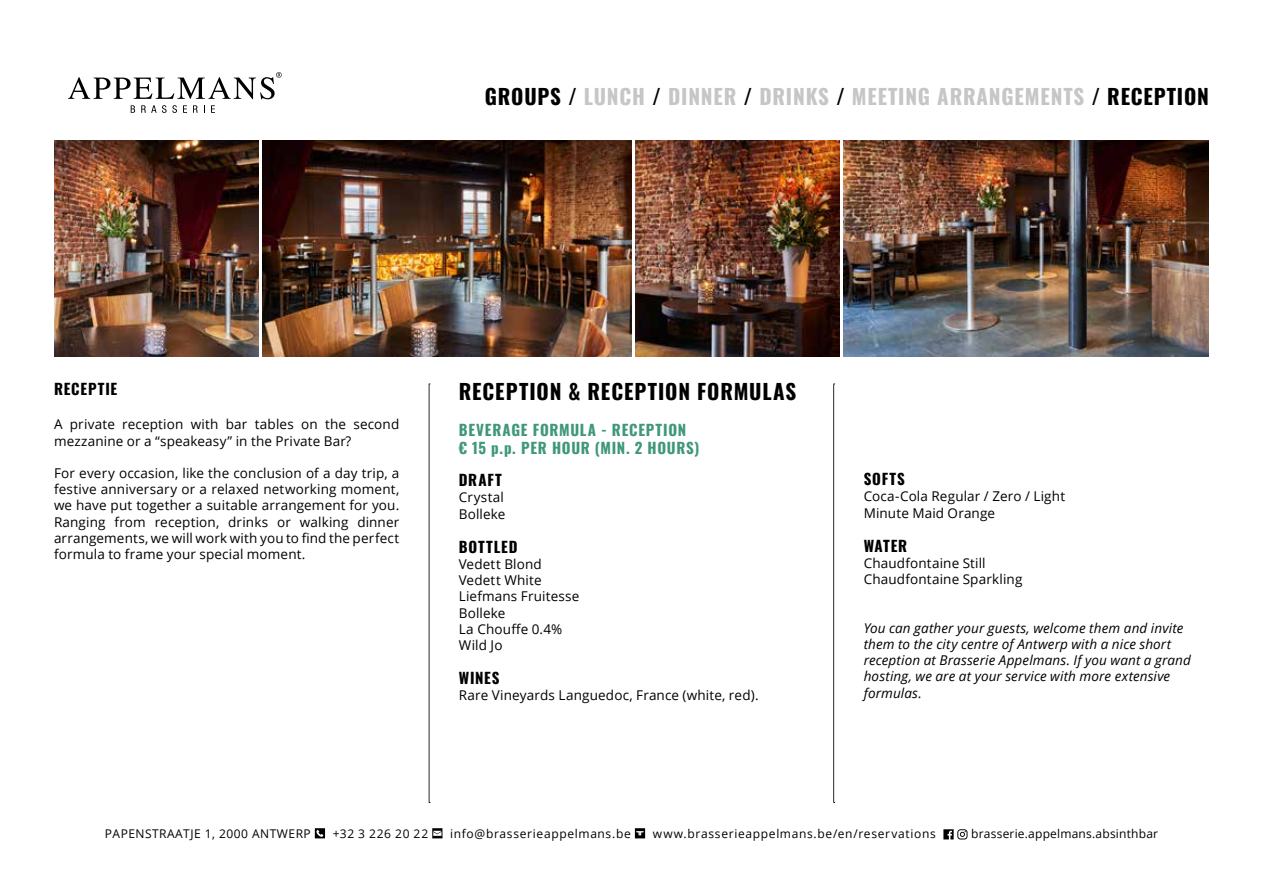
<style>
.page{position:relative;width:1263px;height:893px;background:#fff}
.page>*{position:absolute;margin:0;border:0;box-sizing:border-box;transform-origin:0 0}
.t1{font:700 21px "Oswald";letter-spacing:.04em;color:#c6c6c6}
.t2{font:700 21px "Oswald";letter-spacing:.04em;color:#000}
.t3{font:700 15px/18px "Oswald";letter-spacing:.05em;color:#40977b}
.t4{font:700 15px "Oswald";letter-spacing:.06em;color:#000}
.t5{font:13.5px/16.2px "Open Sans";letter-spacing:.01em;color:#000}
.t6{font:italic 13.5px/16.2px "Open Sans";letter-spacing:.01em;color:#000}
.t7{font:12px "Open Sans";letter-spacing:.05em;color:#000}
.t8{font:12px "Open Sans";letter-spacing:.015em;color:#000}
.s1{color:#000}
</style>
<div class="page">
<svg style="left:315px;top:828px;width:10px;height:10px"></svg>
<svg style="left:432px;top:828px;width:10px;height:10px"></svg>
<svg style="left:635px;top:828px;width:10px;height:10px"></svg>
<svg style="left:943px;top:829px;width:24px;height:10px"></svg>
<svg style="left:429px;top:384px;width:1px;height:419px"></svg>
<svg style="left:833px;top:384px;width:2px;height:419px"></svg>
<svg style="left:68px;top:72px;width:214px;height:27px"></svg>
<svg style="left:131px;top:105px;width:4px;height:8px"></svg>
<svg style="left:141px;top:105px;width:36px;height:8px"></svg>
<svg style="left:183px;top:105px;width:4px;height:8px"></svg>
<svg style="left:193px;top:105px;width:5px;height:8px"></svg>
<svg style="left:211px;top:105px;width:4px;height:8px"></svg>
<img style="left:54px;top:140px;width:204px;height:216px">
<img style="left:635px;top:140px;width:205px;height:216px">
<img style="left:262px;top:140px;width:369px;height:216px">
<img style="left:844px;top:140px;width:365px;height:216px">
<h1 class="t1" style="left:485px;top:85px;width:726px"><span class="s1">GROUPS /</span> LUNCH <span class="s1">/</span> DINNER <span class="s1">/</span> DRINKS <span class="s1">/</span> MEETING ARRANGEMENTS <span class="s1">/ RECEPTION</span></h1>
<p class="t4" style="left:54px;top:381px;width:65px">RECEPTIE</p>
<p class="t5" style="left:54px;top:416px;width:347px">A private reception with bar tables on the second mezzanine or a “speakeasy” in the Private Bar?</p>
<p class="t5" style="left:54px;top:465px;width:347px;text-align:justify">For every occasion, like the conclusion of a day trip, a festive anniversary or a relaxed networking moment, we have put together a suitable arrangement for you.<br>Ranging from reception, drinks or walking dinner arrangements, we will work with you to find the perfect formula to frame your special moment.</p>
<h1 class="t2" style="left:459px;top:380px;width:339px">RECEPTION &amp; RECEPTION FORMULAS</h1>
<p class="t3" style="left:459px;top:422px;width:242px">BEVERAGE FORMULA - RECEPTION<br>€ 15 p.p. PER HOUR (MIN. 2 HOURS)</p>
<p class="t4" style="left:459px;top:472px;width:45px">DRAFT</p>
<p class="t5" style="left:459px;top:489px;width:48px">Crystal<br>Bolleke</p>
<p class="t4" style="left:459px;top:539px;width:60px">BOTTLED</p>
<p class="t5" style="left:459px;top:556px;width:122px">Vedett Blond<br>Vedett White<br>Liefmans Fruitesse<br>Bolleke<br>La Chouffe 0.4%<br>Wild Jo</p>
<p class="t4" style="left:459px;top:670px;width:42px">WINES</p>
<p class="t5" style="left:459px;top:687px;width:301px">Rare Vineyards Languedoc, France (white, red).</p>
<p class="t4" style="left:864px;top:471px;width:43px">SOFTS</p>
<p class="t5" style="left:864px;top:488px;width:203px">Coca-Cola Regular / Zero / Light<br>Minute Maid Orange</p>
<p class="t4" style="left:864px;top:538px;width:45px">WATER</p>
<p class="t5" style="left:864px;top:555px;width:160px">Chaudfontaine Still<br>Chaudfontaine Sparkling</p>
<p class="t6" style="left:864px;top:619px;width:329px">You can gather your guests, welcome them and invite them to the city centre of Antwerp with a nice short reception at Brasserie Appelmans. If you want a grand hosting, we are at your service with more extensive formulas.</p>
<p class="t7" style="left:105px;top:826px;width:207px">PAPENSTRAATJE 1, 2000 ANTWERP</p>
<p class="t7" style="left:333px;top:826px;width:97px">+32 3 226 20 22</p>
<p class="t7" style="left:450px;top:826px;width:182px">info@brasserieappelmans.be</p>
<p class="t7" style="left:653px;top:826px;width:284px">www.brasserieappelmans.be/en/reservations</p>
<p class="t8" style="left:971px;top:826px;width:188px">brasserie.appelmans.absinthbar</p>
</div>
